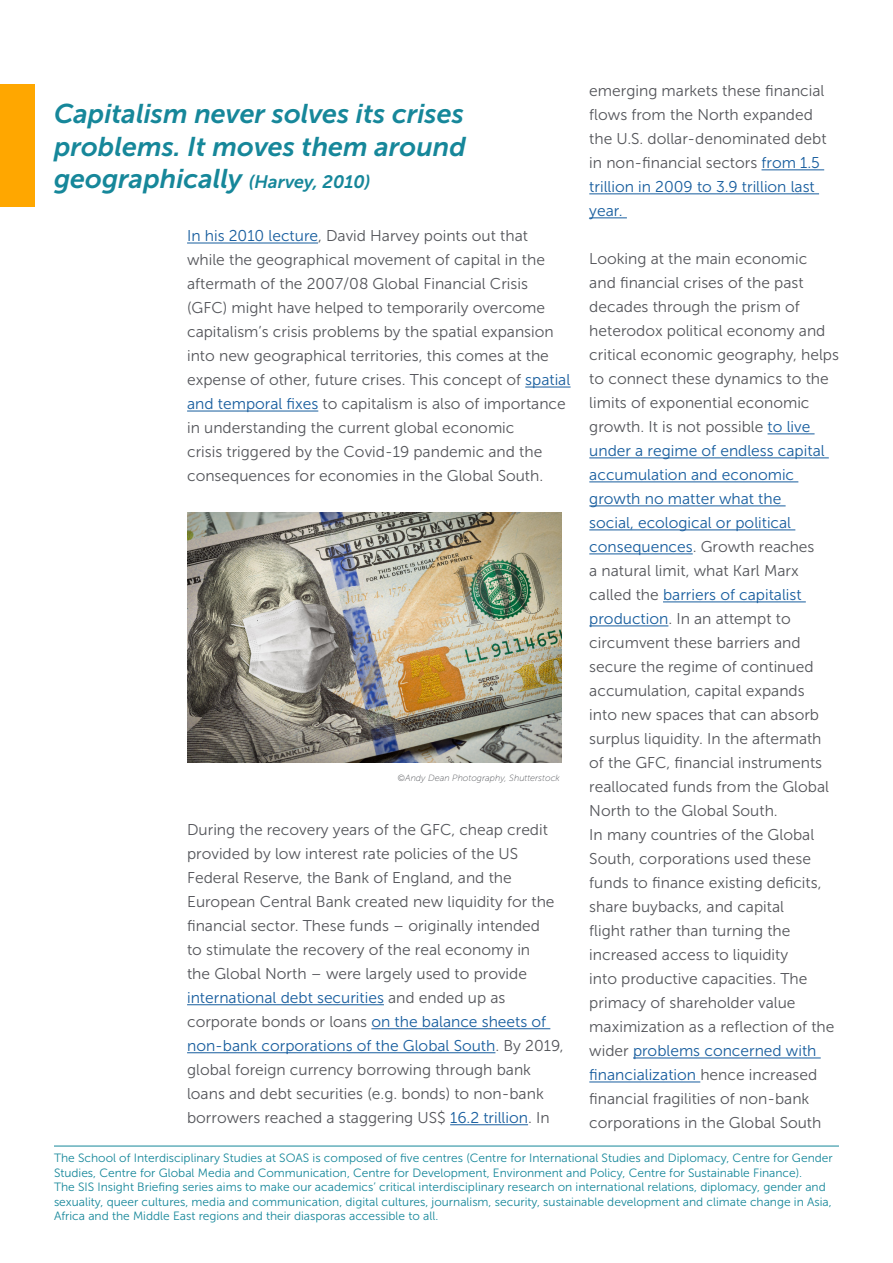
<style>
.page{position:relative;width:893px;height:1263px;background:#fff}
.page>*{position:absolute;margin:0;border:0;box-sizing:border-box;transform-origin:0 0}
.t1{font:italic 27px/32.4px "Museo Sans 700";color:#16879a;text-align:justify}
.t2{font:15.6px/24px "Museo Sans 300";color:#54555a}
.t3{font:12px/14.4px "Museo Sans 300";color:#16879a}
.t4{font:italic 9px "Museo Sans 100";color:#54555a}
.s1{font-size:18px}
.s2{color:#175d9e}
</style>
<div class="page">
<hr style="left:187px;top:243px;width:131px;height:1px;background:#175d9e">
<hr style="left:525px;top:387px;width:46px;height:1px;background:#175d9e">
<hr style="left:187px;top:411px;width:131px;height:1px;background:#175d9e">
<hr style="left:54px;top:1146px;width:785px;height:1px;background:#16879a">
<hr style="left:187px;top:1004px;width:197px;height:1px;background:#175d9e">
<hr style="left:371px;top:1028px;width:179px;height:1px;background:#175d9e">
<hr style="left:187px;top:1052px;width:308px;height:1px;background:#175d9e">
<hr style="left:450px;top:1124px;width:78px;height:1px;background:#175d9e">
<hr style="left:761px;top:169px;width:63px;height:1px;background:#175d9e">
<hr style="left:589px;top:193px;width:230px;height:1px;background:#175d9e">
<hr style="left:589px;top:217px;width:38px;height:1px;background:#175d9e">
<hr style="left:768px;top:433px;width:47px;height:1px;background:#175d9e">
<hr style="left:589px;top:457px;width:240px;height:1px;background:#175d9e">
<hr style="left:589px;top:481px;width:209px;height:1px;background:#175d9e">
<hr style="left:589px;top:505px;width:197px;height:1px;background:#175d9e">
<hr style="left:589px;top:529px;width:206px;height:1px;background:#175d9e">
<hr style="left:589px;top:553px;width:104px;height:1px;background:#175d9e">
<hr style="left:663px;top:601px;width:143px;height:1px;background:#175d9e">
<hr style="left:589px;top:625px;width:79px;height:1px;background:#175d9e">
<hr style="left:633px;top:1057px;width:188px;height:1px;background:#175d9e">
<hr style="left:589px;top:1081px;width:111px;height:1px;background:#175d9e">
<div style="left:0;top:85px;width:34px;height:122px;background:#ffa700"></div>
<img style="left:187px;top:512px;width:375px;height:250px">
<p class="t1" style="left:54px;top:98px;width:413px">Capitalism never solves its crises problems. It moves them around geographically <span class="s1">(Harvey, 2010)</span></p>
<p class="t2" style="left:187px;top:224px;width:385px"><span class="s2">In his 2010 lecture</span>, David Harvey points out that<br>while the geographical movement of capital in the aftermath of the 2007/08 Global Financial Crisis (GFC) might have helped to temporarily overcome capitalism’s crisis problems by the spatial expansion into new geographical territories, this comes at the expense of other, future crises. This concept of <span class="s2">spatial and temporal fixes</span> to capitalism is also of importance in understanding the current global economic<br>crisis triggered by the Covid-19 pandemic and the consequences for economies in the Global South.</p>
<p class="t4" style="left:398px;top:773px;width:164px">©Andy Dean Photography, Shutterstock</p>
<p class="t2" style="left:187px;top:818px;width:378px">During the recovery years of the GFC, cheap credit provided by low interest rate policies of the US Federal Reserve, the Bank of England, and the European Central Bank created new liquidity for the financial sector. These funds – originally intended<br>to stimulate the recovery of the real economy in<br>the Global North – were largely used to provide <span class="s2">international debt securities</span> and ended up as corporate bonds or loans <span class="s2">on the balance sheets of non-bank corporations of the Global South</span>. By 2019, global foreign currency borrowing through bank loans and debt securities (e.g. bonds) to non-bank borrowers reached a staggering US$ <span class="s2">16.2 trillion</span>. In</p>
<p class="t2" style="left:589px;top:79px;width:239px">emerging markets these financial flows from the North expanded the U.S. dollar-denominated debt in non-financial sectors <span class="s2">from 1.5 trillion in 2009 to 3.9 trillion last year.</span></p>
<p class="t2" style="left:589px;top:247px;width:251px">Looking at the main economic<br>and financial crises of the past decades through the prism of heterodox political economy and critical economic geography, helps to connect these dynamics to the limits of exponential economic growth. It is not possible <span class="s2">to live under a regime of endless capital accumulation and economic growth no matter what the<br>social, ecological or political consequences</span>. Growth reaches<br>a natural limit, what Karl Marx called the <span class="s2">barriers of capitalist production</span>. In an attempt to circumvent these barriers and secure the regime of continued accumulation, capital expands<br>into new spaces that can absorb surplus liquidity. In the aftermath of the GFC, financial instruments reallocated funds from the Global<br>North to the Global South.</p>
<p class="t2" style="left:589px;top:823px;width:247px">In many countries of the Global<br>South, corporations used these funds to finance existing deficits, share buybacks, and capital<br>flight rather than turning the increased access to liquidity<br>into productive capacities. The primacy of shareholder value maximization as a reflection of the wider <span class="s2">problems concerned with financialization</span> hence increased financial fragilities of non-bank corporations in the Global South</p>
<p class="t3" style="left:54px;top:1151px;width:780px">The School of Interdisciplinary Studies at SOAS is composed of five centres (Centre for International Studies and Diplomacy, Centre for Gender Studies, Centre for Global Media and Communication, Centre for Development, Environment and Policy, Centre for Sustainable Finance).<br>The SIS Insight Briefing series aims to make our academics’ critical interdisciplinary research on international relations, diplomacy, gender and sexuality, queer cultures, media and communication, digital cultures, journalism, security, sustainable development and climate change in Asia, Africa and the Middle East regions and their diasporas accessible to all.</p>
</div>
